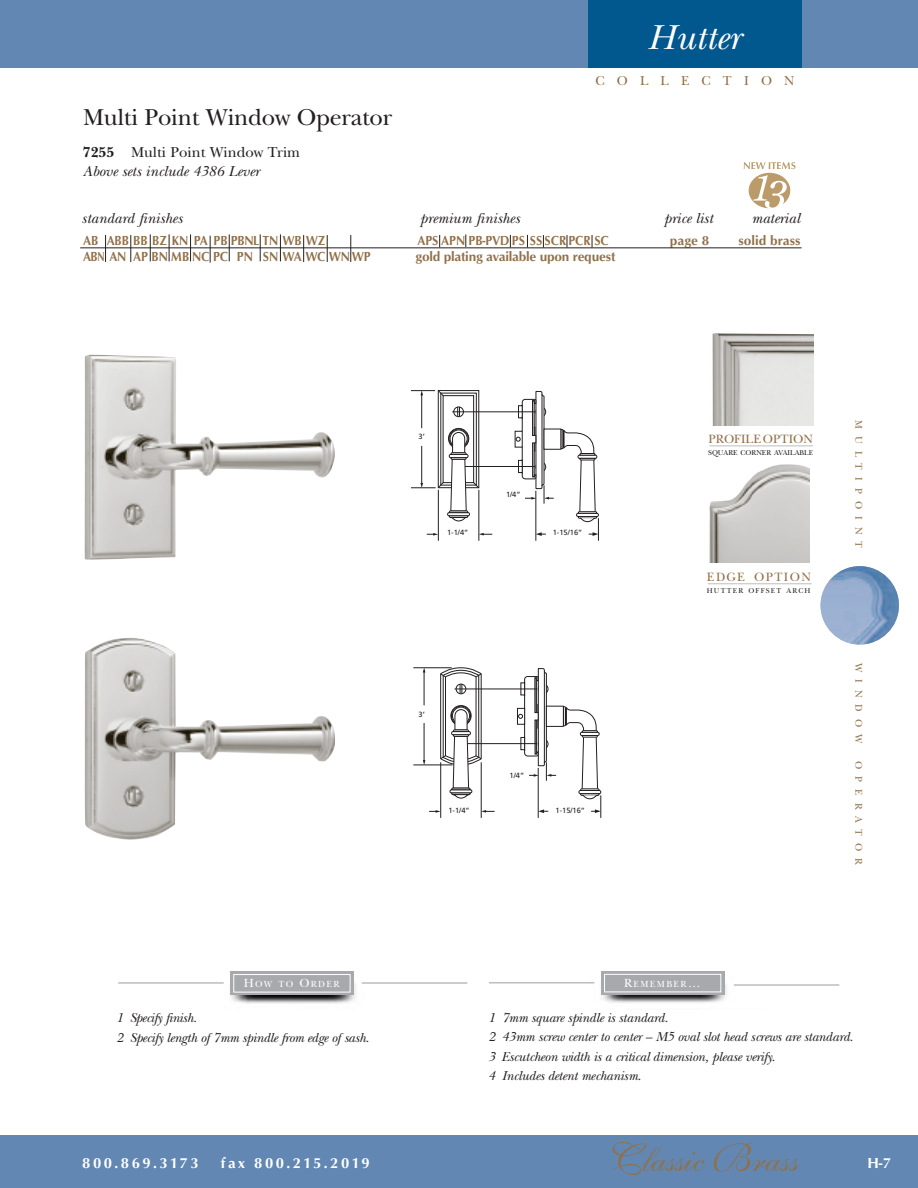
<style>
.page{position:relative;width:918px;height:1188px;background:#fff}
.page>*{position:absolute;margin:0;border:0;box-sizing:border-box;transform-origin:0 0}
.t1{font:39.75px "Shelley Volante Script";color:#90704a}
.t2{font:italic 36.15px "New Baskerville";color:#fff}
.t3{font:24px "New Baskerville";letter-spacing:-.01em;color:#231f20}
.t4{font:italic 15px/19.5px "New Baskerville";color:#231f20}
.t5{font:500 15px "Optus T";letter-spacing:.165em;color:#fff}
.t6{font:italic 13.5px/19.5px "New Baskerville";letter-spacing:-.015em;color:#231f20}
.t7{font:500 13.5px "Optus T";color:#90704a;scale:.9 1}
.t8{font:500 13.5px "Optus T";color:#90704a}
.t9{font:13.5px "New Baskerville";letter-spacing:.9em;color:#90704a}
.t10{font:12.6px "New Baskerville";color:#90704a}
.t11{font:12.6px "New Baskerville";letter-spacing:.105em;color:#90704a}
.t12{font:10.8px "Myriad Pro";color:#231f20}
.t13{font:10.8px "Myriad";color:#231f20}
.t14{font:10.2px "New Baskerville";letter-spacing:.695em;color:#90704a}
.t15{font:9.3px "New Baskerville";letter-spacing:.14em;color:#fff}
.t16{font:7.5px "Frutiger";color:#231f20}
.t17{font:7.35px "New Baskerville";color:#231f20}
.t18{font:7.35px "New Baskerville";letter-spacing:.16em;color:#231f20}
.s1{font-weight:700;font-style:normal}
.s2{font-style:normal}
.s3{font-size:12.3px}
</style>
<div class="page">
<hr style="left:424px;top:672px;width:1px;height:33px;background:#231f20">
<hr style="left:424px;top:723px;width:1px;height:38px;background:#231f20">
<hr style="left:413px;top:668px;width:39px;height:1px;background:#231f20">
<hr style="left:413px;top:765px;width:40px;height:1px;background:#231f20">
<hr style="left:440px;top:762px;width:1px;height:56px;background:#231f20">
<hr style="left:481px;top:762px;width:1px;height:56px;background:#231f20">
<svg style="left:481px;top:810px;width:14px;height:3px"></svg>
<svg style="left:429px;top:810px;width:12px;height:3px"></svg>
<div style="left:517px;top:708px;width:8px;height:16px;border:1px solid #231f20"></div>
<hr style="left:455px;top:689px;width:82px;height:1px;background:#231f20">
<hr style="left:455px;top:743px;width:82px;height:1px;background:#231f20">
<svg style="left:440px;top:667px;width:42px;height:132px"></svg>
<svg style="left:518px;top:668px;width:84px;height:150px"></svg>
<div style="left:0;top:0;width:918px;height:68px;background:#6287b2"></div>
<div style="left:588px;top:0;width:214px;height:67px;background:#00588f"></div>
<div style="left:0;top:1135px;width:918px;height:53px;background:#6287b2"></div>
<img style="left:821px;top:566px;width:78px;height:79px;border-radius:50%">
<hr style="left:80px;top:247px;width:722px;height:1px;background:#231f20">
<svg style="left:105px;top:235px;width:1px;height:27px"></svg>
<svg style="left:130px;top:235px;width:1px;height:27px"></svg>
<svg style="left:150px;top:234px;width:1px;height:27px"></svg>
<svg style="left:169px;top:234px;width:1px;height:27px"></svg>
<svg style="left:190px;top:234px;width:1px;height:27px"></svg>
<svg style="left:210px;top:236px;width:1px;height:27px"></svg>
<svg style="left:229px;top:234px;width:1px;height:27px"></svg>
<svg style="left:260px;top:234px;width:1px;height:27px"></svg>
<svg style="left:280px;top:234px;width:1px;height:27px"></svg>
<svg style="left:303px;top:235px;width:1px;height:27px"></svg>
<svg style="left:327px;top:235px;width:1px;height:27px"></svg>
<svg style="left:350px;top:235px;width:1px;height:27px"></svg>
<svg style="left:543px;top:235px;width:1px;height:12px"></svg>
<svg style="left:567px;top:235px;width:1px;height:12px"></svg>
<svg style="left:592px;top:235px;width:1px;height:12px"></svg>
<svg style="left:527px;top:235px;width:1px;height:12px"></svg>
<svg style="left:439px;top:235px;width:1px;height:12px"></svg>
<svg style="left:465px;top:235px;width:1px;height:12px"></svg>
<svg style="left:510px;top:235px;width:1px;height:12px"></svg>
<img style="left:230px;top:971px;width:126px;height:33px">
<div style="left:231px;top:971px;width:123px;height:24px;background:#a7a9ac"></div>
<div style="left:233px;top:974px;width:117px;height:18px;border:1px solid #fff"></div>
<hr style="left:362px;top:982px;width:105px;height:2px;background:#bbbdc0">
<hr style="left:118px;top:982px;width:106px;height:2px;background:#bbbdc0">
<img style="left:591px;top:982px;width:136px;height:21px">
<div style="left:601px;top:971px;width:124px;height:24px;background:#a7a9ac"></div>
<div style="left:604px;top:974px;width:117px;height:18px;border:1px solid #fff"></div>
<hr style="left:734px;top:984px;width:105px;height:2px;background:#bbbdc0">
<hr style="left:489px;top:982px;width:105px;height:1px;background:#bbbdc0">
<img style="left:712px;top:333px;width:101px;height:92px">
<hr style="left:709px;top:446px;width:104px;height:1px;background:#bbbdc0">
<img style="left:709px;top:464px;width:101px;height:99px">
<hr style="left:708px;top:583px;width:104px;height:1px;background:#bbbdc0">
<div style="left:749px;top:173px;width:41px;height:35px;background:#bc9b6a;border-radius:50%"></div>
<div style="left:749px;top:173px;width:41px;height:35px;border:1px solid #bc9b6a;border-radius:50%"></div>
<svg style="left:744px;top:162px;width:52px;height:7px"></svg>
<svg style="left:753px;top:175px;width:34px;height:34px"></svg>
<img style="left:85px;top:638px;width:250px;height:202px">
<img style="left:85px;top:355px;width:250px;height:205px">
<div style="left:438px;top:390px;width:41px;height:98px;border:1px solid #231f20"></div>
<div style="left:443px;top:395px;width:31px;height:88px;border:1px solid #231f20"></div>
<div style="left:454px;top:407px;width:10px;height:10px;border:1px solid #231f20;border-radius:50%"></div>
<svg style="left:457px;top:407px;width:3px;height:10px"></svg>
<hr style="left:421px;top:394px;width:1px;height:34px;background:#231f20">
<svg style="left:411px;top:390px;width:33px;height:6px"></svg>
<hr style="left:438px;top:490px;width:1px;height:51px;background:#231f20">
<hr style="left:479px;top:490px;width:1px;height:51px;background:#231f20">
<svg style="left:479px;top:533px;width:13px;height:2px"></svg>
<svg style="left:427px;top:533px;width:11px;height:3px"></svg>
<div style="left:515px;top:431px;width:7px;height:16px;border:1px solid #231f20"></div>
<hr style="left:452px;top:412px;width:83px;height:1px;background:#231f20">
<hr style="left:452px;top:466px;width:83px;height:1px;background:#231f20">
<div style="left:448px;top:428px;width:21px;height:21px;border:1px solid #231f20;border-radius:50%"></div>
<div style="left:449px;top:429px;width:19px;height:19px;border:1px solid #231f20;border-radius:50%"></div>
<div style="left:450px;top:430px;width:17px;height:17px;border:1px solid #231f20;border-radius:50%"></div>
<svg style="left:411px;top:432px;width:68px;height:89px"></svg>
<svg style="left:516px;top:391px;width:83px;height:150px"></svg>
<div style="left:410px;top:431px;width:24px;height:13px;background:#fff"></div>
<div style="left:549px;top:526px;width:38px;height:14px;background:#fff"></div>
<div style="left:551px;top:804px;width:39px;height:14px;background:#fff"></div>
<div style="left:501px;top:488px;width:24px;height:14px;background:#fff"></div>
<div style="left:505px;top:769px;width:24px;height:13px;background:#fff"></div>
<h3 class="t3" style="left:83px;top:103px;width:311px">Multi Point Window Operator</h3>
<p class="t4" style="left:83px;top:142px;width:219px"><span class="s1">7255</span> <span class="s2">Multi Point Window Trim<br></span>Above sets include 4386 Lever</p>
<h2 class="t2" style="left:647px;top:15px;width:95px">Hutter</h2>
<p class="t9" style="left:595px;top:72px;width:201px">COLLECTION</p>
<p class="t4" style="left:82px;top:208px;width:102px">standard finishes</p>
<p class="t4" style="left:420px;top:208px;width:101px">premium finishes</p>
<p class="t4" style="left:664px;top:208px;width:50px">price list</p>
<p class="t4" style="left:752px;top:208px;width:50px">material</p>
<p class="t7" style="left:83px;top:232px;width:271px">AB ABB BB BZ KN PA PB PBNL TN WB WZ</p>
<p class="t7" style="left:417px;top:232px;width:214px">APS APN PB-PVD PS SS SCR PCR SC</p>
<p class="t8" style="left:670px;top:232px;width:41px">page 8</p>
<p class="t8" style="left:739px;top:232px;width:63px">solid brass</p>
<p class="t7" style="left:83px;top:248px;width:321px">ABN AN AP BN MB NC PC PN SN WA WC WN WP</p>
<p class="t8" style="left:415px;top:248px;width:202px">gold plating available upon request</p>
<p class="t12" style="left:418px;top:434px;width:11px">3”</p>
<p class="t16" style="left:419px;top:434px;width:8px">3’</p>
<p class="t16" style="left:506px;top:491px;width:16px">1/4”</p>
<p class="t12" style="left:506px;top:493px;width:20px">1/4”</p>
<p class="t12" style="left:445px;top:529px;width:29px">1-1/4”</p>
<p class="t13" style="left:549px;top:530px;width:40px">1-15/16”</p>
<p class="t16" style="left:447px;top:530px;width:23px">1-1/4”</p>
<p class="t16" style="left:553px;top:530px;width:31px">1-15/16”</p>
<p class="t12" style="left:420px;top:711px;width:11px">3”</p>
<p class="t16" style="left:419px;top:711px;width:8px">3’</p>
<p class="t12" style="left:508px;top:770px;width:20px">1/4”</p>
<p class="t16" style="left:510px;top:772px;width:16px">1/4”</p>
<p class="t12" style="left:447px;top:806px;width:29px">1-1/4”</p>
<p class="t13" style="left:551px;top:807px;width:40px">1-15/16”</p>
<p class="t16" style="left:448px;top:807px;width:23px">1-1/4”</p>
<p class="t16" style="left:556px;top:807px;width:31px">1-15/16”</p>
<p class="t10" style="left:708px;top:431px;width:106px">PROFILE OPTION</p>
<p class="t17" style="left:708px;top:448px;width:106px">SQUARE CORNER AVAILABLE</p>
<p class="t11" style="left:707px;top:569px;width:106px">EDGE OPTION</p>
<p class="t18" style="left:707px;top:586px;width:105px">HUTTER OFFSET ARCH</p>
<p class="t14" style="left:865px;top:420px;width:129px;rotate:90deg">MULTIPOINT</p>
<p class="t14" style="left:865px;top:663px;width:82px;rotate:90deg">WINDOW</p>
<p class="t14" style="left:865px;top:761px;width:106px;rotate:90deg">OPERATOR</p>
<p class="t15" style="left:244px;top:978px;width:97px"><span class="s3">H</span>OW TO <span class="s3">O</span>RDER</p>
<p class="t6" style="left:116px;top:1008px;width:255px">1 Specify finish.<br>2 Specify length of 7mm spindle from edge of sash.</p>
<p class="t5" style="left:82px;top:1154px;width:118px">800.869.3173</p>
<p class="t5" style="left:221px;top:1154px;width:150px">fax 800.215.2019</p>
<p class="t15" style="left:624px;top:978px;width:78px"><span class="s3">R</span>EMEMBER<span class="s3">…</span></p>
<p class="t6" style="left:488px;top:1007px;width:367px">1 7mm square spindle is standard.<br>2 43mm screw center to center – M5 oval slot head screws are standard.<br>3 Escutcheon width is a critical dimension, please verify.<br>4 Includes detent mechanism.</p>
<h1 class="t1" style="left:609px;top:1143px;width:191px">Classic Brass</h1>
<p class="t5" style="left:867px;top:1154px;width:25px">H-7</p>
</div>
